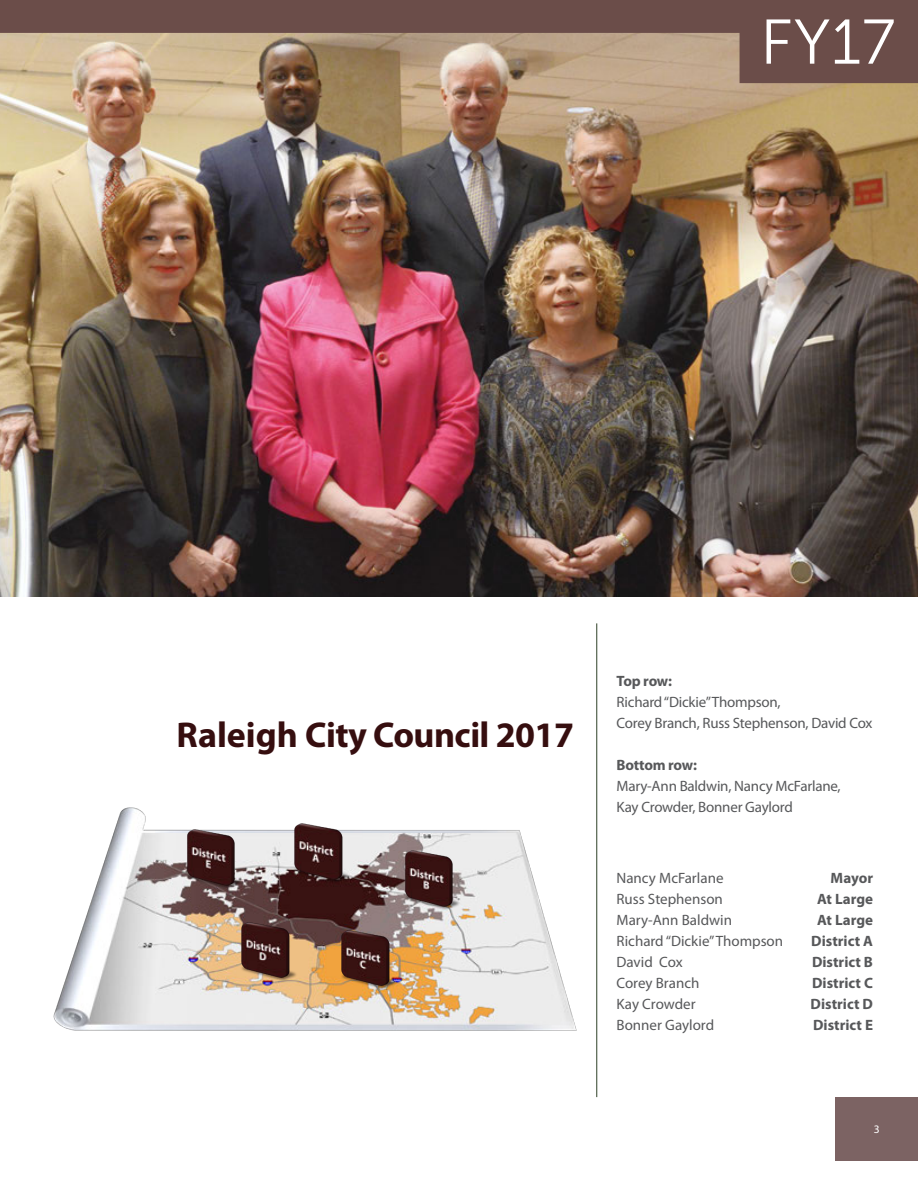
<style>
.page{position:relative;width:918px;height:1188px;background:#fff}
.page>*{position:absolute;margin:0;border:0;box-sizing:border-box;transform-origin:0 0}
.t1{font:700 36px "Myriad Pro";letter-spacing:-.015em;color:#360e0f}
.Normal_Text{font:15px "Myriad Pro";letter-spacing:-.01em;color:#57585a}
.Normal_Text-2{font:700 15px "Myriad Pro";color:#57585a}
.t2{font:11.55px "Myriad Pro";color:#fff}
</style>
<div class="page">
<img style="left:0;top:83px;width:918px;height:514px">
<svg style="left:0;top:0;width:918px;height:83px;background:#977b6a"></svg>
<div style="left:835px;top:1097px;width:83px;height:64px;background:#7c6363"></div>
<img style="left:53px;top:807px;width:524px;height:224px">
<img style="left:284px;top:817px;width:72px;height:71px">
<img style="left:394px;top:843px;width:72px;height:72px">
<img style="left:331px;top:923px;width:71px;height:72px">
<img style="left:230px;top:915px;width:72px;height:72px">
<img style="left:176px;top:823px;width:72px;height:71px">
<hr style="left:597px;top:623px;width:1px;height:474px;background:#2e4026">
<svg style="left:767px;top:19px;width:127px;height:45px"></svg>
<p class="t1" style="left:176px;top:714px;width:399px">Raleigh City Council 2017</p>
<p class="Normal_Text-2" style="left:617px;top:672px;width:57px">Top row:</p>
<p class="Normal_Text" style="left:617px;top:693px;width:166px">Richard “Dickie” Thompson,</p>
<p class="Normal_Text" style="left:617px;top:714px;width:257px">Corey Branch, Russ Stephenson, David Cox</p>
<p class="Normal_Text-2" style="left:617px;top:756px;width:82px">Bottom row:</p>
<p class="Normal_Text" style="left:617px;top:777px;width:226px">Mary-Ann Baldwin, Nancy McFarlane,</p>
<p class="Normal_Text" style="left:617px;top:798px;width:178px">Kay Crowder, Bonner Gaylord</p>
<p class="Normal_Text" style="left:617px;top:870px;width:108px">Nancy McFarlane</p>
<p class="Normal_Text-2" style="left:831px;top:870px;width:44px">Mayor</p>
<p class="Normal_Text" style="left:617px;top:891px;width:108px">Russ Stephenson</p>
<p class="Normal_Text-2" style="left:817px;top:891px;width:57px">At Large</p>
<p class="Normal_Text" style="left:617px;top:912px;width:117px">Mary-Ann Baldwin</p>
<p class="Normal_Text-2" style="left:817px;top:912px;width:57px">At Large</p>
<p class="Normal_Text" style="left:617px;top:933px;width:168px">Richard “Dickie” Thompson</p>
<p class="Normal_Text-2" style="left:811px;top:933px;width:63px">District A</p>
<p class="Normal_Text" style="left:617px;top:954px;width:68px">David Cox</p>
<p class="Normal_Text-2" style="left:812px;top:954px;width:63px">District B</p>
<p class="Normal_Text" style="left:617px;top:975px;width:84px">Corey Branch</p>
<p class="Normal_Text-2" style="left:812px;top:975px;width:62px">District C</p>
<p class="Normal_Text" style="left:617px;top:996px;width:81px">Kay Crowder</p>
<p class="Normal_Text-2" style="left:811px;top:996px;width:64px">District D</p>
<p class="Normal_Text" style="left:617px;top:1017px;width:99px">Bonner Gaylord</p>
<p class="Normal_Text-2" style="left:813px;top:1017px;width:61px">District E</p>
<p class="t2" style="left:874px;top:1123px;width:7px">3</p>
</div>
